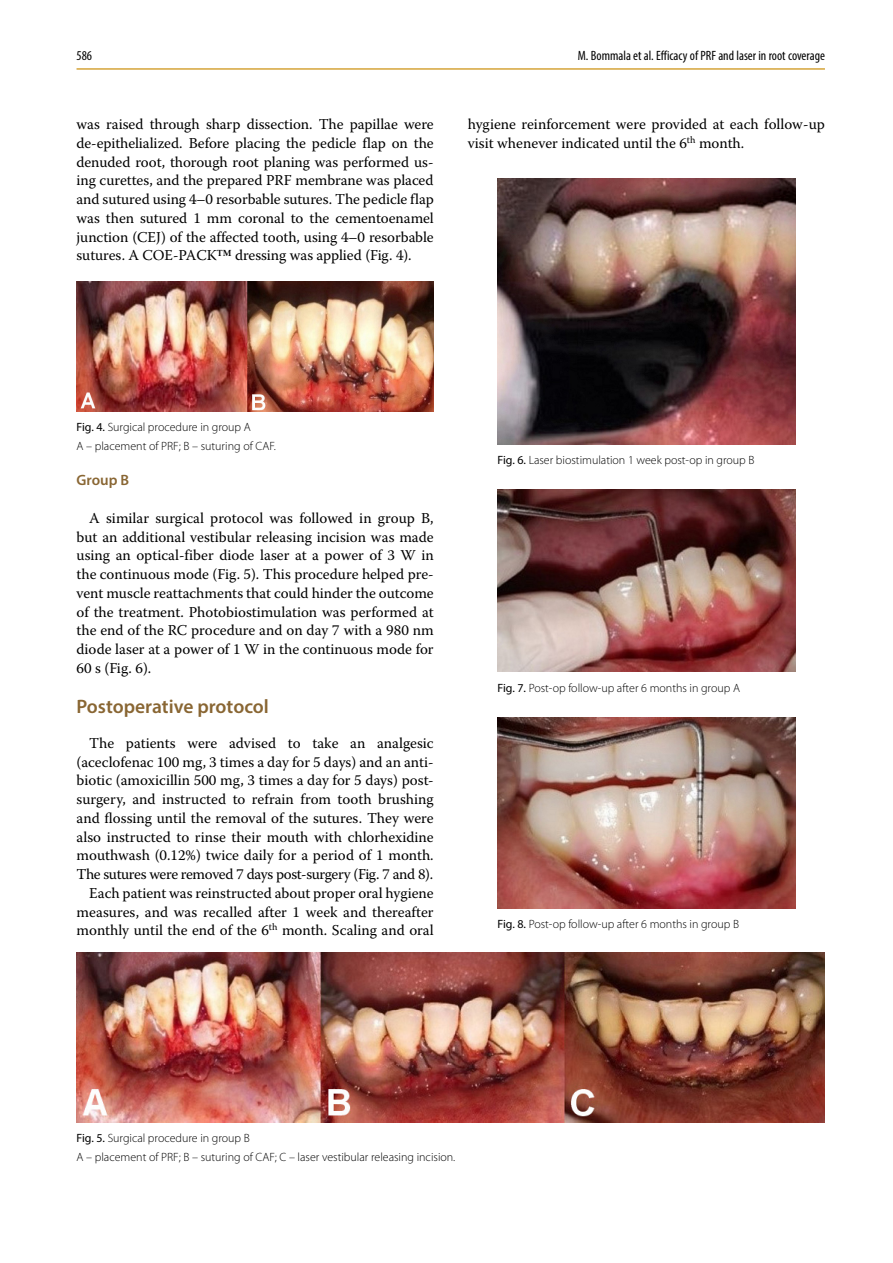
<style>
.page{position:relative;width:893px;height:1263px;background:#fff}
.page>*{position:absolute;margin:0;border:0;box-sizing:border-box;transform-origin:0 0}
.t1{font:600 19.5px "Myriad Pro";color:#896633}
.t2{font:15px/18.8px "Warnock Pro";color:#000;text-align:justify}
.t3{font:600 15px "Myriad Pro";color:#896633}
.t4{font:condensed 13.5px "Myriad Pro";color:#000}
.t5{font:300 12px/18.6px "Myriad Pro";color:#000}
.s1{font-family:"Times New Roman"}
.s2{font-weight:400}
</style>
<div class="page">
<hr style="left:77px;top:68px;width:748px;height:2px;background:#d5a439">
<img style="left:77px;top:281px;width:357px;height:130px">
<img style="left:77px;top:952px;width:748px;height:170px">
<img style="left:497px;top:179px;width:299px;height:265px">
<img style="left:498px;top:489px;width:297px;height:183px">
<img style="left:497px;top:718px;width:298px;height:190px">
<p class="t4" style="left:77px;top:47px;width:17px">586</p>
<p class="t4" style="left:578px;top:47px;width:249px">M. Bommala et al. Efficacy of PRF and laser in root coverage</p>
<p class="t2" style="left:77px;top:114px;width:359px">was raised through sharp dissection. The papillae were de-epithelialized. Before placing the pedicle flap on the denuded root, thorough root planing was performed us&shy;ing curettes, and the prepared PRF membrane was placed and sutured using 4–0 resorbable sutures. The pedicle flap was then sutured 1 mm coronal to the cementoenamel junction (CEJ) of the affected tooth, using 4–0 resorbable sutures. A COE-PACK<span class="s1">™</span> dressing was applied (Fig. 4).</p>
<p class="t2" style="left:468px;top:114px;width:359px">hygiene reinforcement were provided at each follow-up visit whenever indicated until the 6<sup>th</sup> month.</p>
<p class="t5" style="left:77px;top:418px;width:201px"><span class="s2">Fig. 4.</span> Surgical procedure in group A<br>A – placement of PRF; B – suturing of CAF.</p>
<p class="t3" style="left:77px;top:471px;width:54px">Group B</p>
<p class="t2" style="left:77px;top:508px;width:359px;text-indent:13px">A similar surgical protocol was followed in group B, but an additional vestibular releasing incision was made using an optical-fiber diode laser at a power of 3 W in the continuous mode (Fig. 5). This procedure helped pre&shy;vent muscle reattachments that could hinder the outcome of the treatment. Photobiostimulation was performed at the end of the RC procedure and on day 7 with a 980 nm diode laser at a power of 1 W in the continuous mode for 60 s (Fig. 6).</p>
<h1 class="t1" style="left:77px;top:694px;width:194px">Postoperative protocol</h1>
<p class="t2" style="left:77px;top:733px;width:359px;text-align:right">The patients were advised to take an analgesic (aceclofenac 100 mg, 3 times a day for 5 days) and an anti&shy;biotic (amoxicillin 500 mg, 3 times a day for 5 days) post&shy;surgery, and instructed to refrain from tooth brushing and flossing until the removal of the sutures. They were also instructed to rinse their mouth with chlorhexidine mouthwash (0.12%) twice daily for a period of 1 month.<br>The sutures were removed 7 days post-surgery (Fig. 7 and 8).<br>Each patient was reinstructed about proper oral hygiene measures, and was recalled after 1 week and thereafter monthly until the end of the 6<sup>th</sup> month. Scaling and oral</p>
<p class="t5" style="left:497px;top:451px;width:258px"><span class="s2">Fig. 6.</span> Laser biostimulation 1 week post-op in group B</p>
<p class="t5" style="left:497px;top:678px;width:244px"><span class="s2">Fig. 7.</span> Post-op follow-up after 6 months in group A</p>
<p class="t5" style="left:497px;top:914px;width:243px"><span class="s2">Fig. 8.</span> Post-op follow-up after 6 months in group B</p>
<p class="t5" style="left:77px;top:1129px;width:380px"><span class="s2">Fig. 5.</span> Surgical procedure in group B<br>A – placement of PRF; B – suturing of CAF; C – laser vestibular releasing incision.</p>
</div>
